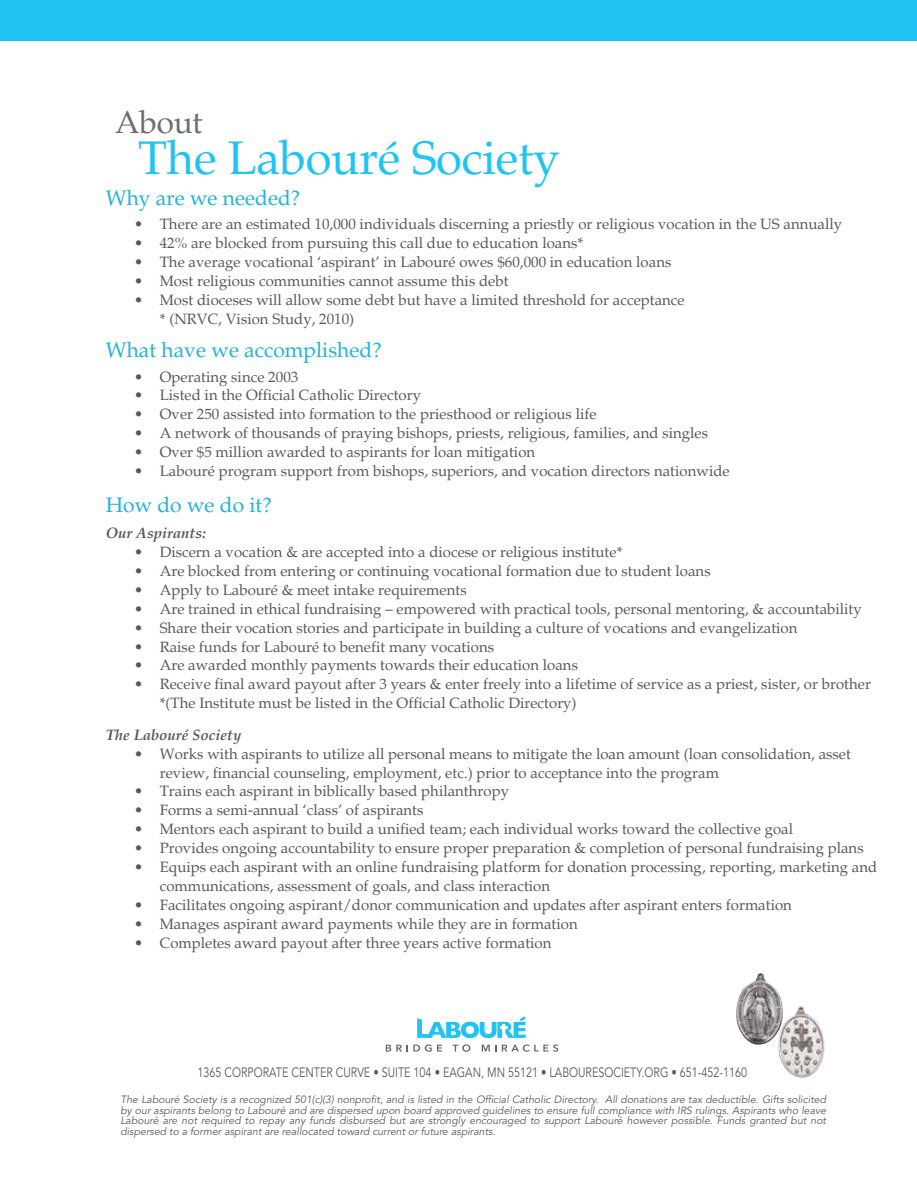
<style>
.page{position:relative;width:917px;height:1188px;background:#fff}
.page>*{position:absolute;margin:0;border:0;box-sizing:border-box;transform-origin:0 0}
.t1{font:47.25px "Palatino";letter-spacing:-.005em;color:#20c4f4}
.t2{font:31.5px "Palatino";letter-spacing:-.005em;color:#6d6e71}
.t3{font:21px "Palatino";color:#20b3de}
.t4{font:15px/18.9px "Palatino";color:#58595b}
.t5{font:italic 700 15px "Palatino";color:#58595b}
.t6{font:13.5px "Avenir LT Std";color:#58595b;scale:.8 1}
.t7{font:italic 10.5px/10.5px "Avenir LT Std";color:#58595b;text-align:justify}
</style>
<div class="page">
<div style="left:0;top:0;width:917px;height:41px;background:#20c4f4"></div>
<svg style="left:417px;top:1016px;width:109px;height:22px"></svg>
<svg style="left:386px;top:1044px;width:56px;height:8px"></svg>
<svg style="left:452px;top:1044px;width:18px;height:8px"></svg>
<svg style="left:482px;top:1045px;width:14px;height:7px"></svg>
<svg style="left:502px;top:1044px;width:56px;height:8px"></svg>
<img style="left:736px;top:973px;width:89px;height:105px">
<h2 class="t2" style="left:115px;top:104px;width:89px">About</h2>
<h1 class="t1" style="left:138px;top:130px;width:423px">The Labouré Society</h1>
<h3 class="t3" style="left:106px;top:186px;width:196px">Why are we needed?</h3>
<p class="t4" style="left:134px;top:215px;width:709px">• There are an estimated 10,000 individuals discerning a priestly or religious vocation in the US annually</p>
<p class="t4" style="left:134px;top:234px;width:451px">• 42% are blocked from pursuing this call due to education loans*</p>
<p class="t4" style="left:134px;top:253px;width:539px">• The average vocational ‘aspirant’ in Labouré owes $60,000 in education loans</p>
<p class="t4" style="left:134px;top:272px;width:376px">• Most religious communities cannot assume this debt</p>
<p class="t4" style="left:160px;top:291px;width:526px;text-indent:-26px">• Most dioceses will allow some debt but have a limited threshold for acceptance * (NRVC, Vision Study, 2010)</p>
<h3 class="t3" style="left:106px;top:338px;width:277px">What have we accomplished?</h3>
<p class="t4" style="left:134px;top:367px;width:166px">• Operating since 2003</p>
<p class="t4" style="left:134px;top:386px;width:288px">• Listed in the Official Catholic Directory</p>
<p class="t4" style="left:134px;top:405px;width:464px">• Over 250 assisted into formation to the priesthood or religious life</p>
<p class="t4" style="left:134px;top:424px;width:575px">• A network of thousands of praying bishops, priests, religious, families, and singles</p>
<p class="t4" style="left:134px;top:443px;width:402px">• Over $5 million awarded to aspirants for loan mitigation</p>
<p class="t4" style="left:134px;top:462px;width:597px">• Labouré program support from bishops, superiors, and vocation directors nationwide</p>
<h3 class="t3" style="left:106px;top:492px;width:167px">How do we do it?</h3>
<p class="t5" style="left:106px;top:524px;width:102px">Our Aspirants:</p>
<p class="t4" style="left:134px;top:543px;width:490px">• Discern a vocation &amp; are accepted into a diocese or religious institute*</p>
<p class="t4" style="left:134px;top:562px;width:578px">• Are blocked from entering or continuing vocational formation due to student loans</p>
<p class="t4" style="left:134px;top:581px;width:334px">• Apply to Labouré &amp; meet intake requirements</p>
<p class="t4" style="left:134px;top:599px;width:729px">• Are trained in ethical fundraising – empowered with practical tools, personal mentoring, &amp; accountability</p>
<p class="t4" style="left:134px;top:618px;width:665px">• Share their vocation stories and participate in building a culture of vocations and evangelization</p>
<p class="t4" style="left:134px;top:637px;width:361px">• Raise funds for Labouré to benefit many vocations</p>
<p class="t4" style="left:134px;top:656px;width:445px">• Are awarded monthly payments towards their education loans</p>
<p class="t4" style="left:160px;top:675px;width:713px;text-indent:-26px">• Receive final award payout after 3 years &amp; enter freely into a lifetime of service as a priest, sister, or brother *(The Institute must be listed in the Official Catholic Directory)</p>
<p class="t5" style="left:106px;top:726px;width:137px">The Labouré Society</p>
<p class="t4" style="left:160px;top:744px;width:693px;text-indent:-26px">• Works with aspirants to utilize all personal means to mitigate the loan amount (loan consolidation, asset review, financial counseling, employment, etc.) prior to acceptance into the program</p>
<p class="t4" style="left:134px;top:782px;width:376px">• Trains each aspirant in biblically based philanthropy</p>
<p class="t4" style="left:134px;top:801px;width:291px">• Forms a semi-annual ‘class’ of aspirants</p>
<p class="t4" style="left:134px;top:820px;width:660px">• Mentors each aspirant to build a unified team; each individual works toward the collective goal</p>
<p class="t4" style="left:134px;top:839px;width:731px">• Provides ongoing accountability to ensure proper preparation &amp; completion of personal fundraising plans</p>
<p class="t4" style="left:160px;top:858px;width:719px;text-indent:-26px">• Equips each aspirant with an online fundraising platform for donation processing, reporting, marketing and communications, assessment of goals, and class interaction</p>
<p class="t4" style="left:134px;top:896px;width:659px">• Facilitates ongoing aspirant/donor communication and updates after aspirant enters formation</p>
<p class="t4" style="left:134px;top:914px;width:445px">• Manages aspirant award payments while they are in formation</p>
<p class="t4" style="left:134px;top:933px;width:419px">• Completes award payout after three years active formation</p>
<p class="t6" style="left:197px;top:1065px;width:688px">1365 CORPORATE CENTER CURVE • SUITE 104 • EAGAN, MN 55121 • LABOURESOCIETY.ORG • 651-452-1160</p>
<p class="t7" style="left:120px;top:1095px;width:707px">The Labouré Society is a recognized 501(c)(3) nonprofit, and is listed in the Official Catholic Directory. All donations are tax deductible. Gifts solicited by our aspirants belong to Labouré and are dispersed upon board approved guidelines to ensure full compliance with IRS rulings. Aspirants who leave Labouré are not required to repay any funds disbursed but are strongly encouraged to support Labouré however possible. Funds granted but not dispersed to a former aspirant are reallocated toward current or future aspirants.</p>
</div>
